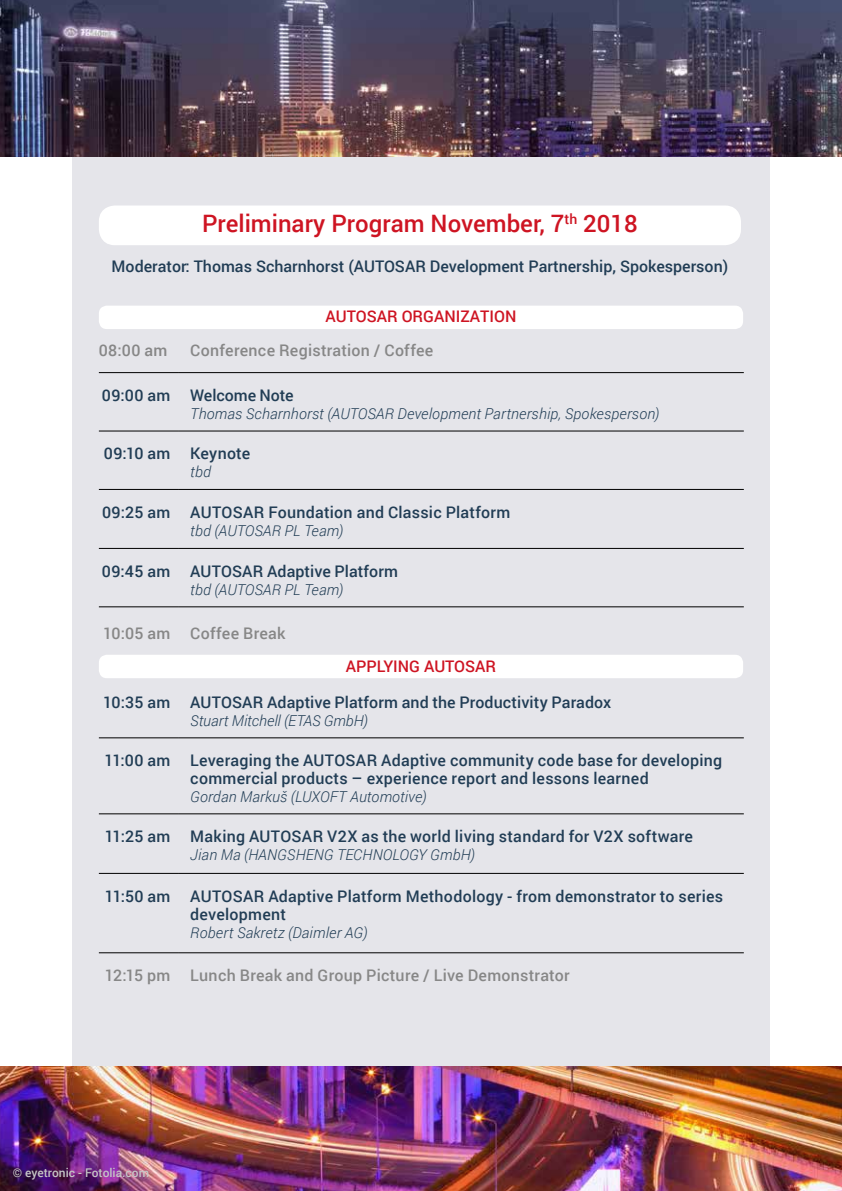
<style>
.page{position:relative;width:842px;height:1191px;background:#fff}
.page>*{position:absolute;margin:0;border:0;box-sizing:border-box;transform-origin:0 0}
.t1{font:500 24px "Roboto";color:#ce1422}
.t2{font:500 16px/18px "Roboto";letter-spacing:.015em;color:#213d55}
.t3{font:500 16px "Roboto";letter-spacing:.015em;color:#878787}
.t4{font:500 16px "Roboto";color:#ce1422}
.t5{font:italic 300 15px "Roboto";letter-spacing:.01em;color:#213d55}
.t6{font:500 12px "Roboto";color:#c6c6c6}
</style>
<div class="page">
<img style="left:0;top:0;width:842px;height:157px">
<div style="left:72px;top:157px;width:698px;height:909px;background:#e5e5ea"></div>
<img style="left:0;top:1066px;width:842px;height:125px">
<hr style="left:99px;top:372px;width:80px;height:1px;background:#000">
<hr style="left:179px;top:372px;width:565px;height:1px;background:#000">
<hr style="left:99px;top:431px;width:80px;height:1px;background:#000">
<hr style="left:179px;top:431px;width:565px;height:1px;background:#000">
<hr style="left:99px;top:489px;width:80px;height:1px;background:#000">
<hr style="left:179px;top:489px;width:565px;height:1px;background:#000">
<hr style="left:99px;top:548px;width:80px;height:1px;background:#000">
<hr style="left:179px;top:548px;width:565px;height:1px;background:#000">
<hr style="left:99px;top:737px;width:80px;height:1px;background:#000">
<hr style="left:179px;top:737px;width:565px;height:1px;background:#000">
<hr style="left:99px;top:813px;width:80px;height:1px;background:#000">
<hr style="left:179px;top:813px;width:565px;height:1px;background:#000">
<hr style="left:99px;top:606px;width:80px;height:1px;background:#000">
<hr style="left:179px;top:606px;width:565px;height:1px;background:#000">
<hr style="left:99px;top:873px;width:80px;height:1px;background:#000">
<hr style="left:179px;top:873px;width:565px;height:1px;background:#000">
<hr style="left:99px;top:952px;width:80px;height:1px;background:#000">
<hr style="left:179px;top:952px;width:565px;height:1px;background:#000">
<div style="left:99px;top:205px;width:642px;height:40px;background:#fff;border-radius:16px"></div>
<div style="left:99px;top:306px;width:644px;height:23px;background:#fff;border-radius:8px"></div>
<div style="left:99px;top:655px;width:644px;height:23px;background:#fff;border-radius:8px"></div>
<h1 class="t1" style="left:202px;top:207px;width:437px">Preliminary Program November, 7<sup>th</sup> 2018</h1>
<p class="t2" style="left:112px;top:257px;width:618px">Moderator: Thomas Scharnhorst (AUTOSAR Development Partnership, Spokesperson)</p>
<p class="t4" style="left:326px;top:305px;width:192px">AUTOSAR ORGANIZATION</p>
<p class="t3" style="left:99px;top:339px;width:70px">08:00 am</p>
<p class="t3" style="left:190px;top:339px;width:245px">Conference Registration / Coffee</p>
<p class="t2" style="left:102px;top:385px;width:193px">09:00 am Welcome Note</p>
<p class="t5" style="left:190px;top:403px;width:471px">Thomas Scharnhorst (AUTOSAR Development Partnership, Spokesperson)</p>
<p class="t2" style="left:104px;top:444px;width:148px">09:10 am Keynote</p>
<p class="t5" style="left:190px;top:461px;width:22px">tbd</p>
<p class="t2" style="left:102px;top:502px;width:410px">09:25 am AUTOSAR Foundation and Classic Platform</p>
<p class="t5" style="left:190px;top:520px;width:155px">tbd (AUTOSAR PL Team)</p>
<p class="t2" style="left:102px;top:561px;width:298px">09:45 am AUTOSAR Adaptive Platform</p>
<p class="t5" style="left:190px;top:579px;width:155px">tbd (AUTOSAR PL Team)</p>
<p class="t3" style="left:103px;top:622px;width:184px">10:05 am Coffee Break</p>
<p class="t4" style="left:346px;top:654px;width:152px">APPLYING AUTOSAR</p>
<p class="t2" style="left:103px;top:692px;width:509px">10:35 am AUTOSAR Adaptive Platform and the Productivity Paradox</p>
<p class="t5" style="left:190px;top:710px;width:179px">Stuart Mitchell (ETAS GmbH)</p>
<p class="t2" style="left:190px;top:750px;width:533px;text-indent:-86px">11:00 am Leveraging the AUTOSAR Adaptive community code base for developing commercial products – experience report and lessons learned</p>
<p class="t5" style="left:190px;top:786px;width:238px">Gordan Markuš (LUXOFT Automotive)</p>
<p class="t2" style="left:105px;top:826px;width:590px">11:25 am Making AUTOSAR V2X as the world living standard for V2X software</p>
<p class="t5" style="left:190px;top:844px;width:286px">Jian Ma (HANGSHENG TECHNOLOGY GmbH)</p>
<p class="t2" style="left:190px;top:886px;width:534px;text-indent:-85px">11:50 am AUTOSAR Adaptive Platform Methodology - from demonstrator to series development</p>
<p class="t5" style="left:190px;top:921px;width:179px">Robert Sakretz (Daimler AG)</p>
<p class="t3" style="left:105px;top:964px;width:466px">12:15 pm Lunch Break and Group Picture / Live Demonstrator</p>
<p class="t6" style="left:13px;top:1164px;width:138px">© eyetronic - Fotolia.com</p>
</div>
